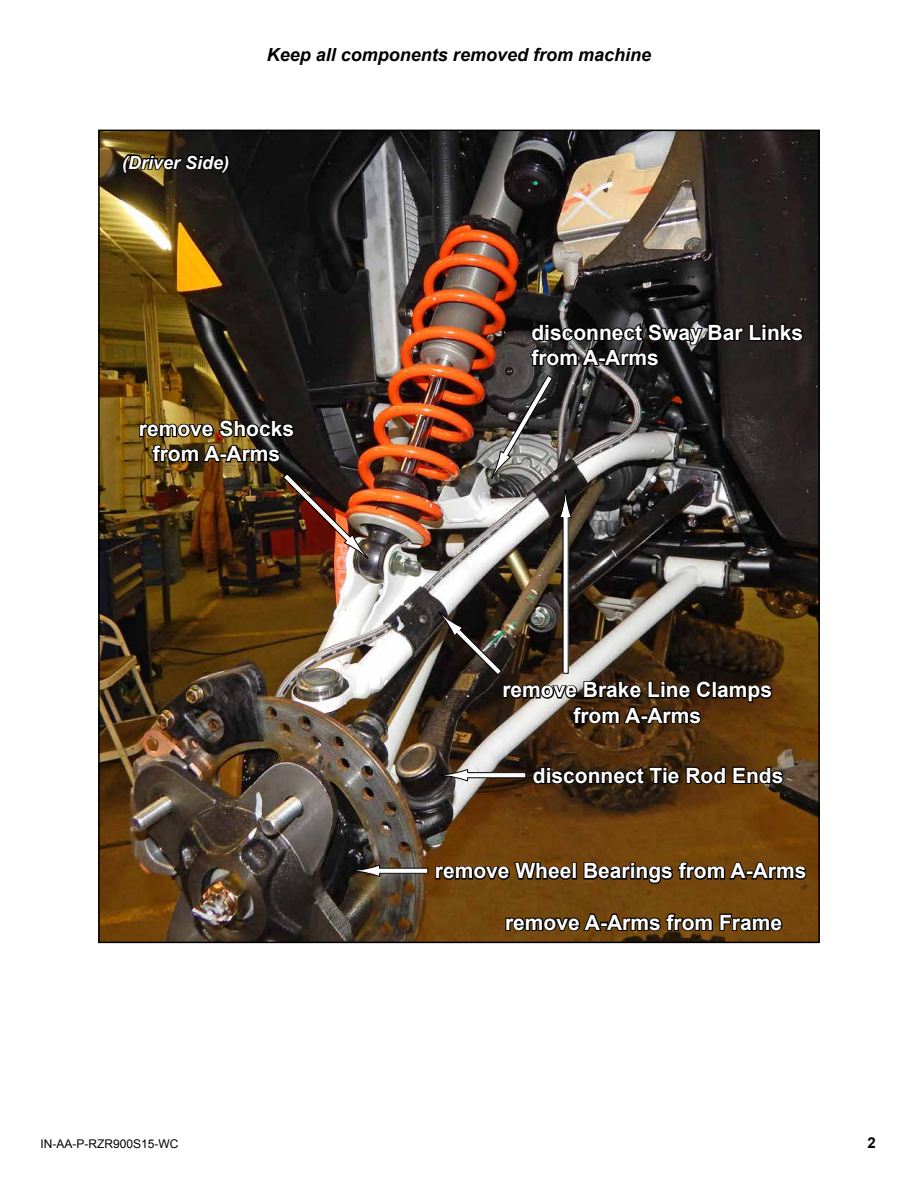
<style>
.page{position:relative;width:918px;height:1188px;background:#fff}
.page>*{position:absolute;margin:0;border:0;box-sizing:border-box;transform-origin:0 0}
.t1{font:700 21px/25.2px "Arial";color:#fff;text-align:center}
.t2{font:italic 700 18px "Arial";color:#000}
.t3{font:italic 700 18px "Arial";color:#fff}
.t4{font:700 15px "Arial";color:#000}
.t5{font:12px "Arial";color:#000}
</style>
<div class="page">
<img style="left:101px;top:133px;width:716px;height:807px">
<img style="left:138px;top:418px;width:158px;height:46px">
<svg style="left:504px;top:910px;width:280px;height:23px;background:#422908"></svg>
<svg style="left:531px;top:752px;width:254px;height:34px;background:#34200b"></svg>
<svg style="left:434px;top:858px;width:139px;height:26px;background:#452907"></svg>
<div style="left:572px;top:862px;width:5px;height:18px;border:2px solid #000"></div>
<svg style="left:582px;top:859px;width:226px;height:27px;background:#472a08"></svg>
<svg style="left:121px;top:153px;width:110px;height:22px;background:#231d0f"></svg>
<svg style="left:529px;top:309px;width:276px;height:59px;background:#201e1e"></svg>
<svg style="left:491px;top:375px;width:62px;height:105px;background:#676563"></svg>
<div style="left:563px;top:517px;width:5px;height:156px;background:#fff"></div>
<svg style="left:559px;top:490px;width:13px;height:28px"></svg>
<img style="left:282px;top:473px;width:87px;height:87px">
<img style="left:438px;top:610px;width:336px;height:116px">
<div style="left:467px;top:773px;width:59px;height:5px;background:#fff"></div>
<div style="left:467px;top:772px;width:59px;height:6px;border:1px solid #000"></div>
<svg style="left:439px;top:769px;width:29px;height:13px"></svg>
<div style="left:379px;top:868px;width:49px;height:5px;background:#fff"></div>
<div style="left:379px;top:868px;width:49px;height:6px;border:1px solid #000"></div>
<svg style="left:351px;top:864px;width:29px;height:13px"></svg>
<p class="t3" style="left:122px;top:150px;width:109px">(Driver Side)</p>
<p class="t2" style="left:267px;top:42px;width:386px">Keep all components removed from machine</p>
<p class="t1" style="left:531px;top:320px;width:273px;text-align:left">disconnect Sway Bar Links from A-Arms</p>
<p class="t1" style="left:139px;top:417px;width:157px">remove Shocks from A-Arms</p>
<p class="t1" style="left:502px;top:678px;width:271px">remove Brake Line Clamps from A-Arms</p>
<p class="t1" style="left:533px;top:764px;width:252px">disconnect Tie Rod Ends</p>
<p class="t1" style="left:435px;top:859px;width:373px">remove Wheel Bearings from A-Arms</p>
<p class="t1" style="left:505px;top:910px;width:278px">remove A-Arms from Frame</p>
<p class="t5" style="left:40px;top:1135px;width:140px">IN-AA-P-RZR900S15-WC</p>
<p class="t4" style="left:867px;top:1132px;width:10px">2</p>
</div>
